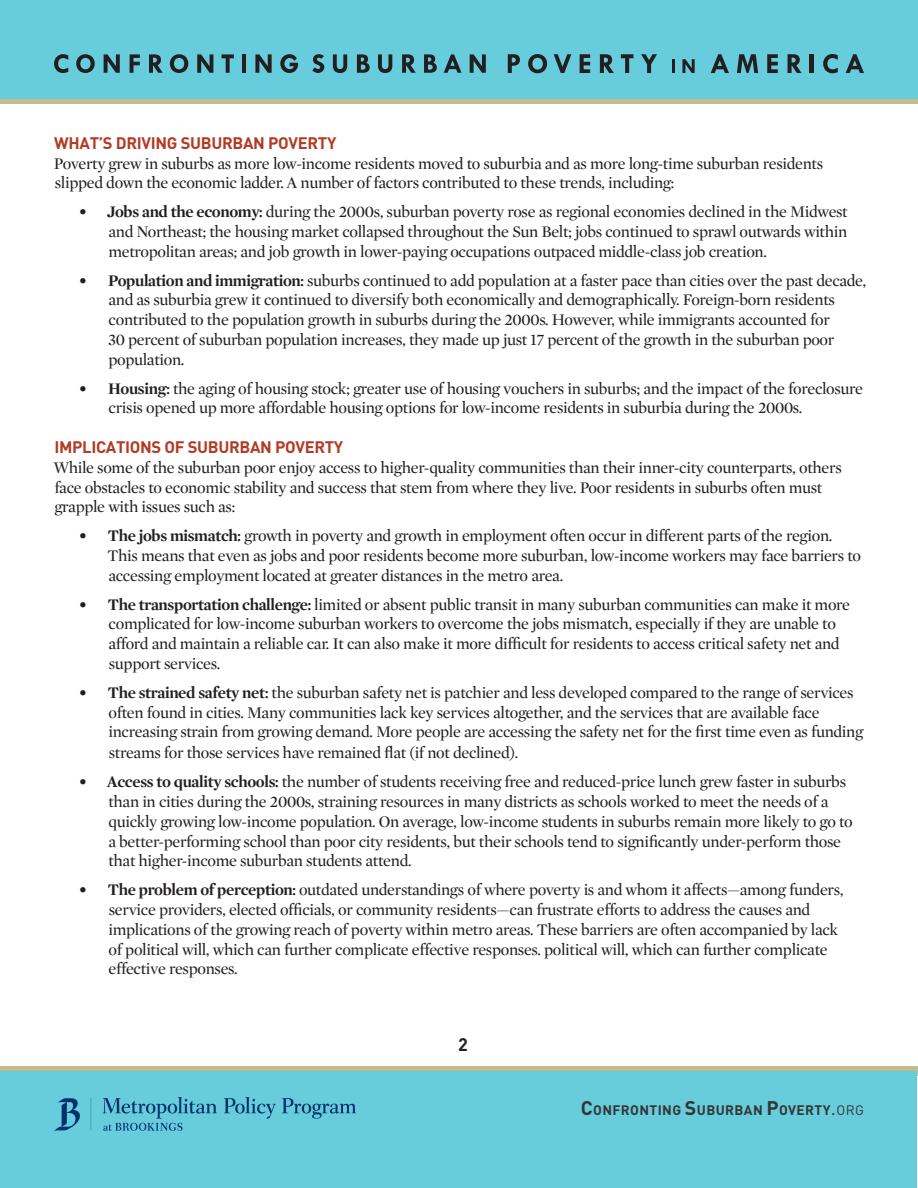
<style>
.page{position:relative;width:918px;height:1188px;background:#fff}
.page>*{position:absolute;margin:0;border:0;box-sizing:border-box;transform-origin:0 0}
.t1{font:700 18px "DIN";color:#231f20}
.t2{font:16.5px/19.8px "Mercury Display Roman";letter-spacing:-.02em;color:#231f20}
.t3{font:700 16.5px "DIN";letter-spacing:-.02em;color:#b23b25}
.t4{font:700 13.65px "DIN";letter-spacing:.03em;color:#353632}
.s1{font-family:"Mercury Display";font-weight:700}
.s2{font-size:19.5px}
.s3{font-weight:400;font-size:19.5px}
.s4{font-weight:400}
</style>
<div class="page">
<div style="left:0;top:1066px;width:918px;height:10px;background:#c3bd8d"></div>
<div style="left:0;top:94px;width:918px;height:10px;background:#c3bd8d"></div>
<div style="left:0;top:0;width:918px;height:99px;background:#67cddd"></div>
<svg style="left:54px;top:54px;width:14px;height:19px"></svg>
<svg style="left:76px;top:54px;width:19px;height:19px"></svg>
<svg style="left:104px;top:54px;width:16px;height:19px"></svg>
<svg style="left:130px;top:54px;width:10px;height:19px"></svg>
<svg style="left:149px;top:54px;width:14px;height:19px"></svg>
<svg style="left:170px;top:54px;width:18px;height:19px"></svg>
<svg style="left:197px;top:54px;width:16px;height:19px"></svg>
<svg style="left:222px;top:54px;width:12px;height:19px"></svg>
<hr style="left:242px;top:54px;width:4px;height:19px;background:#231f20">
<svg style="left:255px;top:54px;width:17px;height:19px"></svg>
<svg style="left:280px;top:54px;width:18px;height:19px"></svg>
<svg style="left:312px;top:54px;width:12px;height:19px"></svg>
<svg style="left:333px;top:54px;width:14px;height:19px"></svg>
<svg style="left:357px;top:54px;width:13px;height:19px"></svg>
<svg style="left:378px;top:54px;width:14px;height:19px"></svg>
<svg style="left:402px;top:54px;width:14px;height:19px"></svg>
<svg style="left:424px;top:54px;width:13px;height:19px"></svg>
<svg style="left:444px;top:54px;width:18px;height:19px"></svg>
<svg style="left:470px;top:54px;width:16px;height:19px"></svg>
<svg style="left:508px;top:54px;width:12px;height:19px"></svg>
<svg style="left:528px;top:54px;width:19px;height:19px"></svg>
<svg style="left:554px;top:54px;width:17px;height:19px"></svg>
<svg style="left:580px;top:54px;width:10px;height:19px"></svg>
<svg style="left:600px;top:54px;width:14px;height:19px"></svg>
<svg style="left:621px;top:54px;width:12px;height:19px"></svg>
<svg style="left:641px;top:54px;width:16px;height:19px"></svg>
<hr style="left:672px;top:59px;width:3px;height:14px;background:#231f20">
<svg style="left:682px;top:59px;width:13px;height:14px"></svg>
<svg style="left:711px;top:54px;width:18px;height:19px"></svg>
<svg style="left:737px;top:54px;width:21px;height:19px"></svg>
<svg style="left:767px;top:54px;width:11px;height:19px"></svg>
<svg style="left:788px;top:54px;width:14px;height:19px"></svg>
<hr style="left:810px;top:54px;width:4px;height:19px;background:#231f20">
<svg style="left:823px;top:54px;width:15px;height:19px"></svg>
<svg style="left:846px;top:54px;width:18px;height:19px"></svg>
<div style="left:1px;top:1071px;width:916px;height:117px;background:#67cddd"></div>
<img style="left:55px;top:1098px;width:300px;height:32px">
<p class="t3" style="left:54px;top:132px;width:284px">WHAT’S DRIVING SUBURBAN POVERTY</p>
<p class="t2" style="left:54px;top:153px;width:771px">Poverty grew in suburbs as more low-income residents moved to suburbia and as more long-time suburban residents slipped down the economic ladder. A number of factors contributed to these trends, including:</p>
<p class="t2" style="left:108px;top:202px;width:741px;text-align:justify;text-indent:-29px"><span class="s1">• Jobs and the economy:</span> during the 2000s, suburban poverty rose as regional economies declined in the Midwest and Northeast; the housing market collapsed throughout the Sun Belt; jobs continued to sprawl outwards within metropolitan areas; and job growth in lower-paying occupations outpaced middle-class job creation.</p>
<p class="t2" style="left:108px;top:270px;width:760px;text-indent:-29px"><span class="s1">• Population and immigration:</span> suburbs continued to add population at a faster pace than cities over the past decade, and as suburbia grew it continued to diversify both economically and demographically. Foreign-born residents contributed to the population growth in suburbs during the 2000s. However, while immigrants accounted for<br>30 percent of suburban population increases, they made up just 17 percent of the growth in the suburban poor population.</p>
<p class="t2" style="left:109px;top:378px;width:756px;text-indent:-29px"><span class="s1">• Housing:</span> the aging of housing stock; greater use of housing vouchers in suburbs; and the impact of the foreclosure crisis opened up more affordable housing options for low-income residents in suburbia during the 2000s.</p>
<p class="t3" style="left:54px;top:436px;width:290px">IMPLICATIONS OF SUBURBAN POVERTY</p>
<p class="t2" style="left:53px;top:458px;width:790px">While some of the suburban poor enjoy access to higher-quality communities than their inner-city counterparts, others face obstacles to economic stability and success that stem from where they live. Poor residents in suburbs often must grapple with issues such as:</p>
<p class="t2" style="left:107px;top:526px;width:755px;text-indent:-28px"><span class="s1">• The jobs mismatch:</span> growth in poverty and growth in employment often occur in different parts of the region.<br>This means that even as jobs and poor residents become more suburban, low-income workers may face barriers to accessing employment located at greater distances in the metro area.</p>
<p class="t2" style="left:108px;top:594px;width:743px;text-indent:-29px"><span class="s1">• The transportation challenge:</span> limited or absent public transit in many suburban communities can make it more complicated for low-income suburban workers to overcome the jobs mismatch, especially if they are unable to afford and maintain a reliable car. It can also make it more difficult for residents to access critical safety net and support services.</p>
<p class="t2" style="left:108px;top:682px;width:756px;line-height:20.2px;text-indent:-29px"><span class="s1">• The strained safety net:</span> the suburban safety net is patchier and less developed compared to the range of services often found in cities. Many communities lack key services altogether, and the services that are available face increasing strain from growing demand. More people are accessing the safety net for the first time even as funding streams for those services have remained flat (if not declined).</p>
<p class="t2" style="left:108px;top:772px;width:746px;text-indent:-29px"><span class="s1">• Access to quality schools:</span> the number of students receiving free and reduced-price lunch grew faster in suburbs than in cities during the 2000s, straining resources in many districts as schools worked to meet the needs of a quickly growing low-income population. On average, low-income students in suburbs remain more likely to go to a better-performing school than poor city residents, but their schools tend to significantly under-perform those that higher-income suburban students attend.</p>
<p class="t2" style="left:108px;top:880px;width:737px;text-indent:-29px"><span class="s1">• The problem of perception:</span> outdated understandings of where poverty is and whom it affects—among funders, service providers, elected officials, or community residents—can frustrate efforts to address the causes and implications of the growing reach of poverty within metro areas. These barriers are often accompanied by lack of political will, which can further complicate effective responses. political will, which can further complicate effective responses.</p>
<p class="t1" style="left:458px;top:1033px;width:11px">2</p>
<p class="t4" style="left:581px;top:1101px;width:285px"><span class="s2">C</span>ONFRONTING <span class="s2">S</span>UBURBAN <span class="s2">P</span>OVERTY<span class="s3">.</span><span class="s4">org</span></p>
</div>
